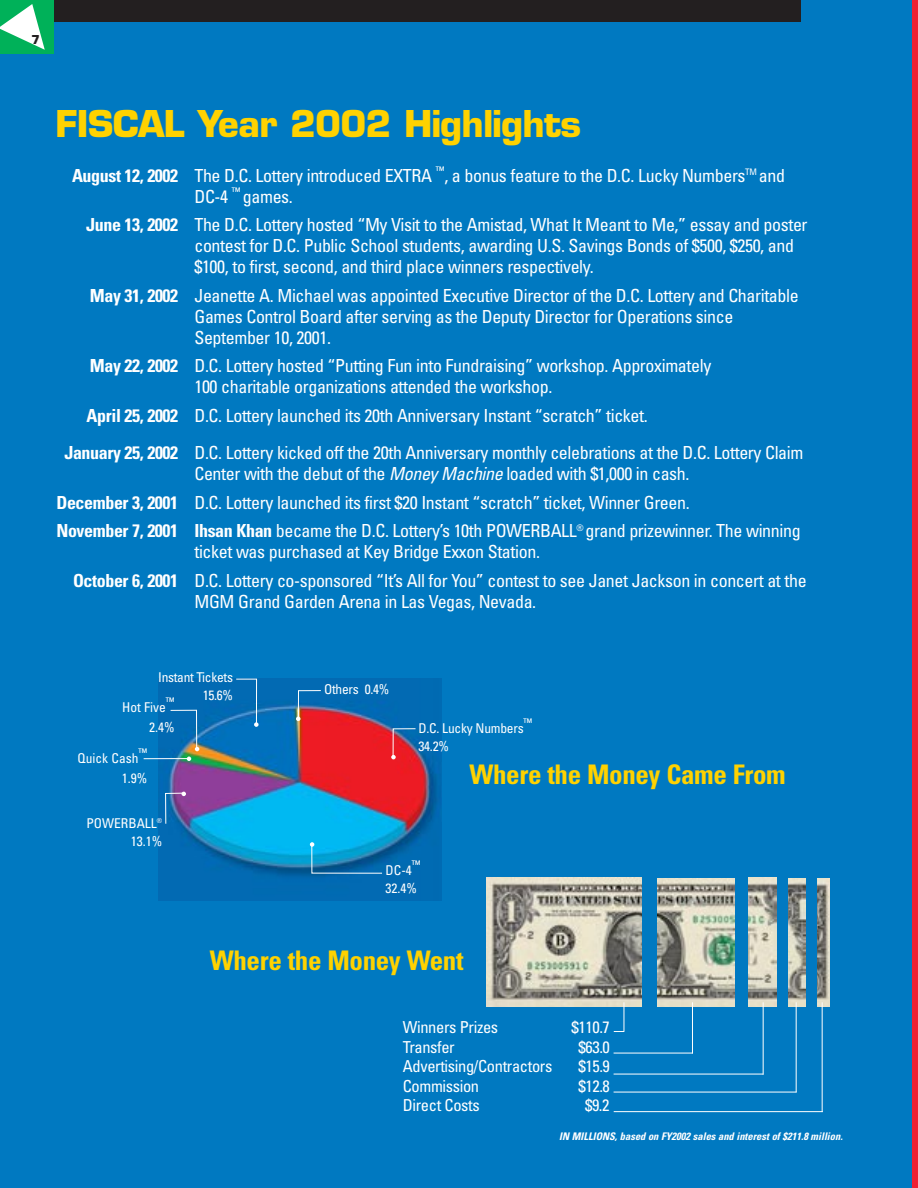
<style>
.page{position:relative;width:918px;height:1188px;background:#0079c1}
.page>*{position:absolute;margin:0;border:0;box-sizing:border-box;transform-origin:0 0}
.t1{font:700 36px "Eurostile";letter-spacing:-.02em;color:#ffd200}
.t2{font:700 condensed 27px "Univers";letter-spacing:-.015em;color:#ffd200}
.t3{font:condensed 18px/21px "Univers";letter-spacing:-.02em;color:#fff}
.t4{font:condensed 16.5px "Univers";letter-spacing:-.02em;color:#fff}
.t5{font:condensed 13.5px/18px "Univers";letter-spacing:-.02em;color:#fff;text-align:right}
.t6{font:condensed 13.5px/18px "Univers";color:#fff;text-align:right}
.t7{font:700 12px "Eurostile";color:#231f20}
.t8{font:italic 700 condensed 10.5px "Univers";color:#fff}
.t9{font:condensed 10.5px "Univers";color:#fff}
.s1{font-weight:700}
.s2{font-style:italic}
</style>
<div class="page">
<img style="left:159px;top:679px;width:282px;height:221px">
<div style="left:912px;top:0;width:6px;height:1188px;background:#ee2132"></div>
<img style="left:486px;top:877px;width:156px;height:129px">
<img style="left:749px;top:878px;width:27px;height:128px">
<img style="left:788px;top:878px;width:17px;height:129px">
<img style="left:817px;top:878px;width:12px;height:129px">
<img style="left:658px;top:878px;width:76px;height:129px">
<div style="left:0;top:0;width:800px;height:22px;background:#231f20"></div>
<hr style="left:614px;top:1111px;width:209px;height:1px;background:#fff">
<hr style="left:614px;top:1053px;width:79px;height:1px;background:#fff">
<hr style="left:614px;top:1074px;width:149px;height:1px;background:#fff">
<hr style="left:614px;top:1092px;width:183px;height:1px;background:#fff">
<hr style="left:822px;top:1002px;width:1px;height:110px;background:#fff">
<hr style="left:624px;top:1002px;width:1px;height:30px;background:#fff">
<hr style="left:692px;top:1002px;width:1px;height:51px;background:#fff">
<hr style="left:763px;top:1002px;width:1px;height:73px;background:#fff">
<hr style="left:796px;top:1002px;width:1px;height:90px;background:#fff">
<div style="left:0;top:0;width:54px;height:54px;background:#00b159"></div>
<svg style="left:0;top:4px;width:45px;height:46px"></svg>
<svg style="left:391px;top:728px;width:25px;height:31px"></svg>
<svg style="left:296px;top:690px;width:26px;height:31px"></svg>
<svg style="left:143px;top:678px;width:116px;height:83px"></svg>
<svg style="left:165px;top:792px;width:21px;height:32px"></svg>
<svg style="left:310px;top:842px;width:73px;height:32px;background:#148cc0"></svg>
<p class="t7" style="left:32px;top:35px;width:10px">7</p>
<h1 class="t1" style="left:56px;top:110px;width:527px">FISCAL Year 2002 Highlights</h1>
<p class="t3" style="left:194px;top:166px;width:592px;text-indent:-122px"><span class="s1">August 12, 2002</span> The D.C. Lottery introduced EXTRA <sup>™</sup>, a bonus feature to the D.C. Lucky Numbers<sup>TM</sup> and<br>DC-4 <sup>™</sup> games.</p>
<p class="t3" style="left:194px;top:216px;width:615px;text-indent:-108px"><span class="s1">June 13, 2002</span> The D.C. Lottery hosted “My Visit to the Amistad, What It Meant to Me,” essay and poster contest for D.C. Public School students, awarding U.S. Savings Bonds of $500, $250, and $100, to first, second, and third place winners respectively.</p>
<p class="t3" style="left:194px;top:286px;width:606px;text-indent:-105px"><span class="s1">May 31, 2002</span> Jeanette A. Michael was appointed Executive Director of the D.C. Lottery and Charitable<br>Games Control Board after serving as the Deputy Director for Operations since<br>September 10, 2001.</p>
<p class="t3" style="left:194px;top:357px;width:518px;text-indent:-105px"><span class="s1">May 22, 2002</span> D.C. Lottery hosted “Putting Fun into Fundraising” workshop. Approximately<br>100 charitable organizations attended the workshop.</p>
<p class="t3" style="left:64px;top:398px;width:741px;line-height:37.5px;text-indent:22px"><span class="s1">April 25, 2002</span> D.C. Lottery launched its 20th Anniversary Instant “scratch” ticket.<br><span class="s1">January 25, 2002</span> D.C. Lottery kicked off the 20th Anniversary monthly celebrations at the D.C. Lottery Claim</p>
<p class="t3" style="left:56px;top:461px;width:746px;line-height:28.5px;text-indent:138px">Center with the debut of the <span class="s2">Money Machine</span> loaded with $1,000 in cash.<br><span class="s1">December 3, 2001</span> D.C. Lottery launched its first $20 Instant “scratch” ticket, Winner Green.<br><span class="s1">November 7, 2001 Ihsan Khan</span> became the D.C. Lottery’s 10th POWERBALL<sup>®</sup> grand prizewinner. The winning</p>
<p class="t3" style="left:73px;top:539px;width:735px;line-height:28.5px;text-indent:121px">ticket was purchased at Key Bridge Exxon Station.<br><span class="s1">October 6, 2001</span> D.C. Lottery co-sponsored “It’s All for You” contest to see Janet Jackson in concert at the</p>
<p class="t3" style="left:194px;top:592px;width:343px">MGM Grand Garden Arena in Las Vegas, Nevada.</p>
<p class="t5" style="left:158px;top:669px;width:76px">Instant Tickets<br>15.6%</p>
<p class="t9" style="left:166px;top:697px;width:10px">™</p>
<p class="t5" style="left:149px;top:719px;width:27px">2.4%</p>
<p class="t5" style="left:122px;top:700px;width:45px">Hot Five</p>
<p class="t9" style="left:139px;top:748px;width:10px">™</p>
<p class="t5" style="left:122px;top:770px;width:27px">1.9%</p>
<p class="t6" style="left:86px;top:815px;width:77px">POWERBALL<sup>®<br></sup>13.1%</p>
<p class="t6" style="left:77px;top:750px;width:63px">Quick Cash</p>
<p class="t5" style="left:324px;top:682px;width:67px">Others 0.4%</p>
<p class="t9" style="left:523px;top:718px;width:10px">™</p>
<p class="t5" style="left:418px;top:721px;width:107px">D.C. Lucky Numbers</p>
<p class="t5" style="left:418px;top:739px;width:32px">34.2%</p>
<h2 class="t2" style="left:470px;top:764px;width:318px">Where the Money Came From</h2>
<p class="t9" style="left:412px;top:860px;width:10px">™</p>
<p class="t5" style="left:386px;top:881px;width:33px">32.4%</p>
<p class="t5" style="left:386px;top:863px;width:28px">DC-4</p>
<h2 class="t2" style="left:210px;top:950px;width:255px">Where the Money Went</h2>
<p class="t4" style="left:403px;top:1021px;width:97px">Winners Prizes</p>
<p class="t4" style="left:572px;top:1021px;width:40px">$110.7</p>
<p class="t4" style="left:403px;top:1041px;width:54px">Transfer</p>
<p class="t4" style="left:578px;top:1041px;width:33px">$63.0</p>
<p class="t4" style="left:403px;top:1060px;width:151px">Advertising/Contractors</p>
<p class="t4" style="left:578px;top:1060px;width:33px">$15.9</p>
<p class="t4" style="left:403px;top:1080px;width:78px">Commission</p>
<p class="t4" style="left:578px;top:1080px;width:33px">$12.8</p>
<p class="t4" style="left:403px;top:1099px;width:78px">Direct Costs</p>
<p class="t4" style="left:585px;top:1099px;width:26px">$9.2</p>
<p class="t8" style="left:559px;top:1132px;width:285px">IN MILLIONS, based on FY2002 sales and interest of $211.8 million.</p>
</div>
